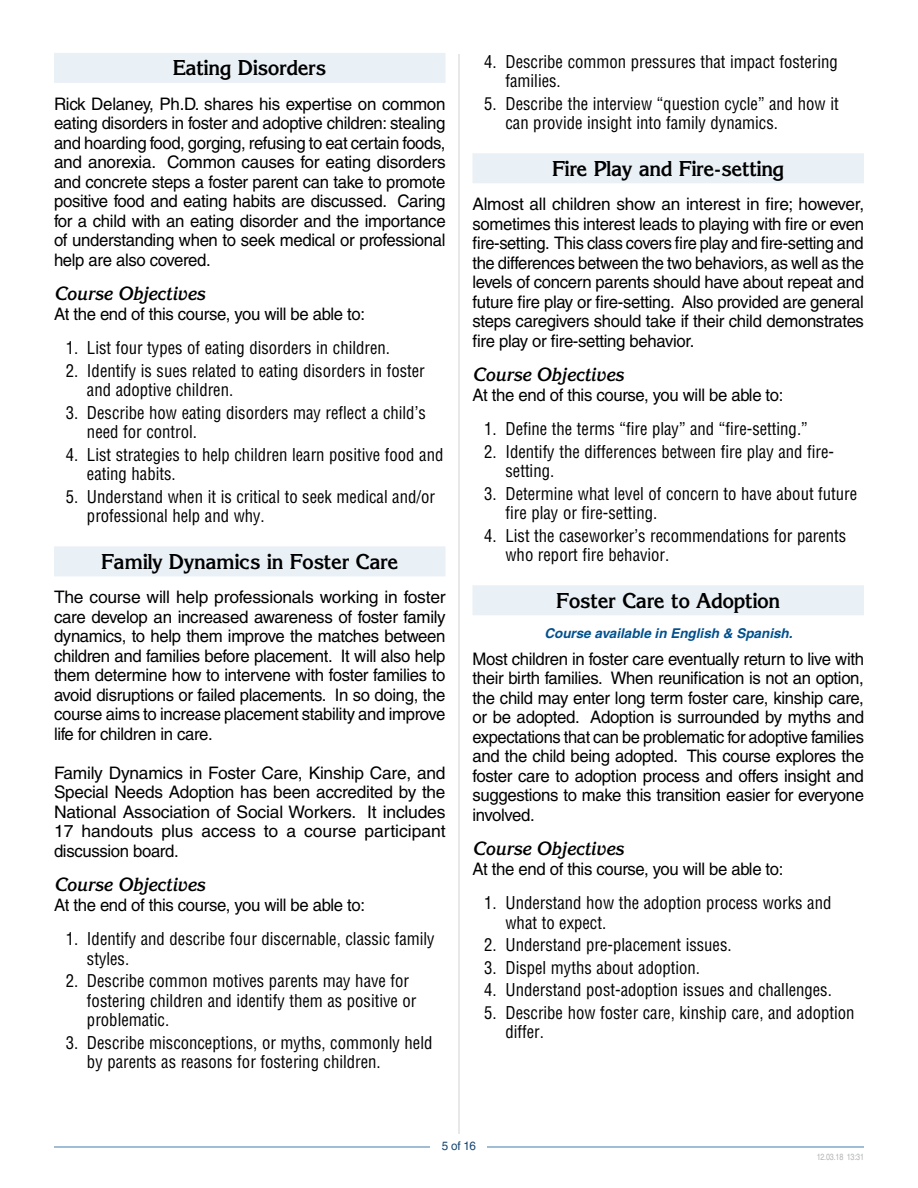
<style>
.page{position:relative;width:918px;height:1188px;background:#fff}
.page>*{position:absolute;margin:0;border:0;box-sizing:border-box;transform-origin:0 0}
.t1{font:700 21px "Korinna";letter-spacing:-.025em;color:#000}
.t2{font:italic 700 18.75px "Korinna";letter-spacing:-.01em;color:#000;scale:.94 1}
.t3{font:17.25px/19.5px "Helvetica";letter-spacing:-.02em;color:#000;text-align:justify}
.t4{font:condensed 17.25px/19.5px "Helvetica";color:#000}
.t5{font:italic 700 13.5px "Helvetica";color:#00518e}
.t6{font:12px "Helvetica";color:#174571}
.t7{font:condensed 9px "Helvetica";letter-spacing:-.02em;color:#b1b4b6}
</style>
<div class="page">
<hr style="left:54px;top:1146px;width:810px;height:2px;background:#80a8c7">
<div style="left:431px;top:1141px;width:56px;height:17px;background:#fff"></div>
<div style="left:54px;top:53px;width:392px;height:30px;background:#e9f0f6"></div>
<div style="left:54px;top:546px;width:392px;height:30px;background:#e9f0f6"></div>
<div style="left:472px;top:153px;width:392px;height:30px;background:#e9f0f6"></div>
<div style="left:472px;top:585px;width:392px;height:30px;background:#e9f0f6"></div>
<hr style="left:458px;top:54px;width:2px;height:1080px;background:#e6e7e8">
<p class="t1" style="left:173px;top:55px;width:155px">Eating Disorders</p>
<p class="t3" style="left:54px;top:94px;width:393px">Rick Delaney, Ph.D. shares his expertise on common eating disorders in foster and adoptive children: stealing and hoarding food, gorging, refusing to eat certain foods, and anorexia. Common causes for eating disorders and concrete steps a foster parent can take to promote positive food and eating habits are discussed. Caring for a child with an eating disorder and the importance of understanding when to seek medical or professional help are also covered.</p>
<p class="t2" style="left:54px;top:283px;width:162px">Course Objectives</p>
<p class="t3" style="left:54px;top:304px;width:313px">At the end of this course, you will be able to:</p>
<p class="t4" style="left:66px;top:338px;width:326px">1. List four types of eating disorders in children.</p>
<p class="t4" style="left:87px;top:361px;width:339px;text-indent:-21px">2. Identify is sues related to eating disorders in foster and adoptive children.</p>
<p class="t4" style="left:87px;top:403px;width:340px;text-indent:-21px">3. Describe how eating disorders may reflect a child’s need for control.</p>
<p class="t4" style="left:87px;top:445px;width:358px;text-indent:-21px">4. List strategies to help children learn positive food and eating habits.</p>
<p class="t4" style="left:87px;top:487px;width:350px;text-indent:-21px">5. Understand when it is critical to seek medical and/or professional help and why.</p>
<p class="t1" style="left:101px;top:548px;width:299px">Family Dynamics in Foster Care</p>
<p class="t3" style="left:54px;top:588px;width:393px">The course will help professionals working in foster care develop an increased awareness of foster family dynamics, to help them improve the matches between children and families before placement. It will also help them determine how to intervene with foster families to avoid disruptions or failed placements. In so doing, the course aims to increase placement stability and improve life for children in care.</p>
<p class="t3" style="left:54px;top:763px;width:393px">Family Dynamics in Foster Care, Kinship Care, and Special Needs Adoption has been accredited by the National Association of Social Workers. It includes 17 handouts plus access to a course participant discussion board.</p>
<p class="t2" style="left:54px;top:874px;width:162px">Course Objectives</p>
<p class="t3" style="left:54px;top:895px;width:313px">At the end of this course, you will be able to:</p>
<p class="t4" style="left:87px;top:929px;width:349px;text-indent:-21px">1. Identify and describe four discernable, classic family styles.</p>
<p class="t4" style="left:87px;top:971px;width:331px;text-indent:-21px">2. Describe common motives parents may have for fostering children and identify them as positive or problematic.</p>
<p class="t4" style="left:87px;top:1033px;width:347px;text-indent:-21px">3. Describe misconceptions, or myths, commonly held by parents as reasons for fostering children.</p>
<p class="t4" style="left:505px;top:52px;width:334px;text-indent:-21px">4. Describe common pressures that impact fostering families.</p>
<p class="t4" style="left:505px;top:94px;width:335px;text-indent:-21px">5. Describe the interview “question cycle” and how it can provide insight into family dynamics.</p>
<p class="t1" style="left:552px;top:155px;width:234px">Fire Play and Fire-setting</p>
<p class="t3" style="left:472px;top:194px;width:393px">Almost all children show an interest in fire; however, sometimes this interest leads to playing with fire or even fire-setting. This class covers fire play and fire-setting and the differences between the two behaviors, as well as the levels of concern parents should have about repeat and future fire play or fire-setting. Also provided are general steps caregivers should take if their child demonstrates fire play or fire-setting behavior.</p>
<p class="t2" style="left:472px;top:364px;width:162px">Course Objectives</p>
<p class="t3" style="left:472px;top:385px;width:313px">At the end of this course, you will be able to:</p>
<p class="t4" style="left:484px;top:419px;width:325px">1. Define the terms “fire play” and “fire-setting.”</p>
<p class="t4" style="left:505px;top:442px;width:330px;text-indent:-21px">2. Identify the differences between fire play and fire&shy;setting.</p>
<p class="t4" style="left:505px;top:484px;width:353px;text-indent:-21px">3. Determine what level of concern to have about future fire play or fire-setting.</p>
<p class="t4" style="left:505px;top:526px;width:342px;text-indent:-21px">4. List the caseworker’s recommendations for parents who report fire behavior.</p>
<p class="t1" style="left:556px;top:587px;width:226px">Foster Care to Adoption</p>
<p class="t5" style="left:544px;top:625px;width:250px">Course available in English &amp; Spanish.</p>
<p class="t3" style="left:472px;top:649px;width:393px">Most children in foster care eventually return to live with their birth families. When reunification is not an option, the child may enter long term foster care, kinship care, or be adopted. Adoption is surrounded by myths and expectations that can be problematic for adoptive families and the child being adopted. This course explores the foster care to adoption process and offers insight and suggestions to make this transition easier for everyone involved.</p>
<p class="t2" style="left:472px;top:838px;width:162px">Course Objectives</p>
<p class="t3" style="left:472px;top:859px;width:313px">At the end of this course, you will be able to:</p>
<p class="t4" style="left:505px;top:893px;width:327px;text-indent:-21px">1. Understand how the adoption process works and what to expect.</p>
<p class="t4" style="left:484px;top:935px;width:249px">2. Understand pre-placement issues.</p>
<p class="t4" style="left:484px;top:958px;width:217px">3. Dispel myths about adoption.</p>
<p class="t4" style="left:484px;top:980px;width:349px">4. Understand post-adoption issues and challenges.</p>
<p class="t4" style="left:505px;top:1003px;width:351px;text-indent:-21px">5. Describe how foster care, kinship care, and adoption differ.</p>
<p class="t6" style="left:442px;top:1139px;width:36px">5 of 16</p>
<p class="t7" style="left:817px;top:1151px;width:49px">12.03.18 13:31</p>
</div>
